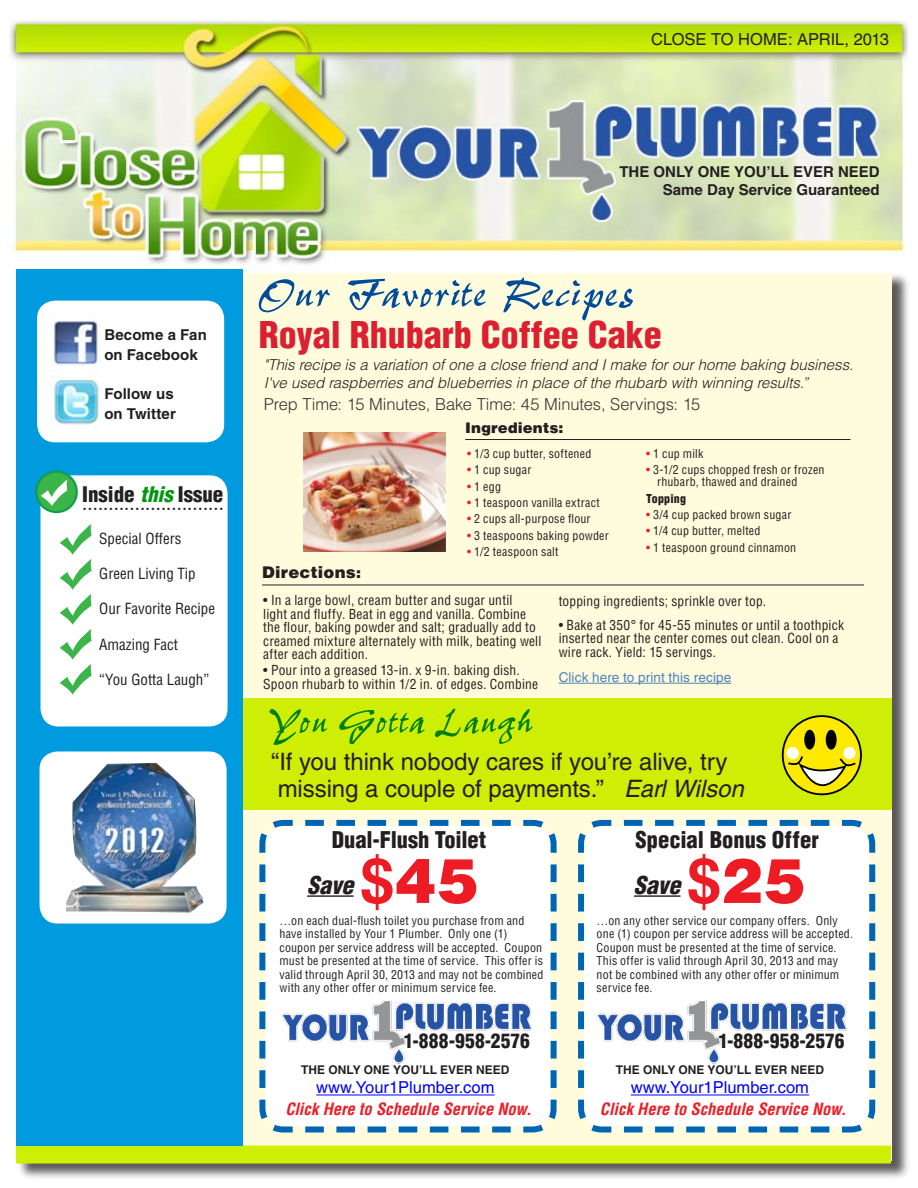
<style>
.page{position:relative;width:918px;height:1188px;background:#fff}
.page>*{position:absolute;margin:0;border:0;box-sizing:border-box;transform-origin:0 0}
.t1{font:900 63px "Helvetica";color:#ed1c24}
.t2{font:900 condensed 36px "Helvetica";color:#dc202f}
.t3{font:24px/27px "Helvetica";letter-spacing:-.005em;color:#231f20}
.t4{font:italic 900 condensed 24px "Helvetica";letter-spacing:-.005em;color:#231f20}
.t5{font:900 condensed 22.5px "Helvetica";color:#231f20}
.t6{font:21px "Times";color:#231f20}
.t7{font:900 condensed 21px "Helvetica";color:#231f20}
.t8{font:900 condensed 19.5px "Helvetica";letter-spacing:.01em;color:#231f20}
.t9{font:italic 700 condensed 16.5px "Helvetica";color:#ed1c24}
.t10{font:300 16.5px "Helvetica";letter-spacing:-.005em;color:#333}
.t11{font:16.5px "Helvetica";color:#00f}
.t12{font:16.5px "Helvetica";letter-spacing:-.005em;color:#231f20}
.t13{font:900 16.5px "Helvetica";letter-spacing:.01em;color:#231f20}
.t14{font:italic 300 15px/18px "Helvetica";letter-spacing:-.005em;color:#231f20}
.t15{font:700 15px/19.5px "Helvetica";color:#231f20}
.t16{font:condensed 15px "Helvetica";color:#231f20}
.t17{font:900 15px "Helvetica";color:#231f20}
.t18{font:condensed 13.5px/13.5px "Helvetica";letter-spacing:.015em;color:#231f20}
.t19{font:13.5px "Helvetica";letter-spacing:.01em;color:#4f81bd}
.t20{font:condensed 12px/13.5px "Helvetica";letter-spacing:.02em;color:#231f20}
.t21{font:700 12px "Helvetica";color:#231f20}
.t22{font:900 condensed 12px "Helvetica";letter-spacing:.015em;color:#231f20}
.s1{font-style:italic;color:#00970f}
.s2{color:#ed1c24}
.s3{font-size:15px}
.s4{font-style:italic}
.s5{font-weight:700}
</style>
<div class="page">
<div style="left:16px;top:270px;width:895px;height:911px;background:#231f20;opacity:.75"></div>
<div style="left:15px;top:270px;width:877px;height:891px;background:#fffcdd"></div>
<div style="left:243px;top:698px;width:649px;height:112px;background:#ceee05"></div>
<div style="left:783px;top:716px;width:78px;height:78px;background:#feea00;border-radius:50%"></div>
<div style="left:782px;top:715px;width:80px;height:80px;border:2px solid #000;border-radius:50%"></div>
<div style="left:804px;top:730px;width:11px;height:20px;background:#000;border-radius:50%"></div>
<div style="left:826px;top:730px;width:11px;height:20px;background:#000;border-radius:50%"></div>
<div style="left:787px;top:747px;width:12px;height:12px;background:#fff;border-radius:50%"></div>
<div style="left:843px;top:747px;width:13px;height:12px;background:#fff;border-radius:50%"></div>
<svg style="left:786px;top:755px;width:71px;height:32px"></svg>
<div style="left:16px;top:1146px;width:875px;height:18px;background:#ceee05"></div>
<img style="left:303px;top:432px;width:142px;height:120px">
<svg style="left:259px;top:278px;width:374px;height:42px"></svg>
<svg style="left:269px;top:709px;width:264px;height:36px"></svg>
<hr style="left:465px;top:439px;width:385px;height:1px;background:#231f20">
<hr style="left:262px;top:585px;width:602px;height:1px;background:#231f20">
<hr style="left:559px;top:683px;width:172px;height:1px;background:#4f81bd">
<img style="left:4px;top:20px;width:904px;height:253px">
<div style="left:16px;top:270px;width:227px;height:876px;background:#009bdf"></div>
<svg style="left:259px;top:819px;width:298px;height:314px;background:#f0f5f8"></svg>
<svg style="left:578px;top:819px;width:298px;height:314px;background:#f0f5f8"></svg>
<hr style="left:634px;top:895px;width:46px;height:2px;background:#231f20">
<hr style="left:631px;top:1095px;width:178px;height:1px;background:#00f">
<img style="left:589px;top:991px;width:264px;height:76px">
<hr style="left:316px;top:1095px;width:178px;height:1px;background:#00f">
<img style="left:275px;top:991px;width:264px;height:76px">
<div style="left:37px;top:301px;width:187px;height:141px;background:#fff;border-radius:18px"></div>
<img style="left:54px;top:319px;width:45px;height:106px">
<div style="left:40px;top:475px;width:188px;height:251px;background:#fff;border-radius:18px"></div>
<svg style="left:60px;top:524px;width:32px;height:171px"></svg>
<svg style="left:36px;top:472px;width:41px;height:40px"></svg>
<div style="left:35px;top:471px;width:43px;height:42px;border:2px solid #109d49;border-radius:50%"></div>
<svg style="left:40px;top:481px;width:28px;height:24px"></svg>
<hr style="left:307px;top:895px;width:47px;height:2px;background:#231f20">
<div style="left:40px;top:752px;width:187px;height:172px;background:#fff;border-radius:18px"></div>
<img style="left:66px;top:763px;width:137px;height:149px">
<h3 class="t12" style="left:651px;top:29px;width:239px">CLOSE TO HOME: APRIL, 2013</h3>
<p class="t15" style="left:619px;top:163px;width:262px;line-height:18px;text-align:right">THE ONLY ONE YOU’LL EVER NEED<br>Same Day Service Guaranteed</p>
<p class="t15" style="left:104px;top:325px;width:104px">Become a Fan on Facebook</p>
<p class="t15" style="left:104px;top:384px;width:73px">Follow us on Twitter</p>
<h3 class="t7" style="left:82px;top:481px;width:143px">Inside <span class="s1">this</span> Issue</h3>
<h3 class="t6" style="left:82px;top:489px;width:143px">...........................</h3>
<p class="t16" style="left:99px;top:529px;width:84px">Special Offers</p>
<p class="t16" style="left:99px;top:564px;width:98px">Green Living Tip</p>
<p class="t16" style="left:99px;top:599px;width:117px">Our Favorite Recipe</p>
<p class="t16" style="left:99px;top:635px;width:80px">Amazing Fact</p>
<p class="t16" style="left:99px;top:670px;width:112px">“You Gotta Laugh”</p>
<h2 class="t2" style="left:259px;top:312px;width:405px">Royal Rhubarb Coffee Cake</h2>
<p class="t14" style="left:264px;top:355px;width:591px">"This recipe is a variation of one a close friend and I make for our home baking business.<br>I've used raspberries and blueberries in place of the rhubarb with winning results.”</p>
<h3 class="t10" style="left:264px;top:394px;width:438px">Prep Time: 15 Minutes, Bake Time: 45 Minutes, Servings: 15</h3>
<p class="t20" style="left:467px;top:447px;width:126px"><span class="s2">•</span> 1/3 cup butter, softened</p>
<p class="t20" style="left:467px;top:463px;width:66px"><span class="s2">•</span> 1 cup sugar</p>
<p class="t20" style="left:467px;top:479px;width:35px"><span class="s2">•</span> 1 egg</p>
<p class="t20" style="left:467px;top:496px;width:134px"><span class="s2">•</span> 1 teaspoon vanilla extract</p>
<p class="t20" style="left:467px;top:512px;width:125px"><span class="s2">•</span> 2 cups all-purpose flour</p>
<p class="t20" style="left:467px;top:528px;width:143px"><span class="s2">•</span> 3 teaspoons baking powder</p>
<p class="t20" style="left:467px;top:545px;width:93px"><span class="s2">•</span> 1/2 teaspoon salt</p>
<p class="t17" style="left:465px;top:418px;width:100px">Ingredients:</p>
<p class="t20" style="left:646px;top:447px;width:59px"><span class="s2">•</span> 1 cup milk</p>
<p class="t20" style="left:657px;top:464px;width:169px;line-height:12px;text-indent:-11px"><span class="s2">•</span> 3-1/2 cups chopped fresh or frozen rhubarb, thawed and drained</p>
<p class="t22" style="left:646px;top:491px;width:41px">Topping</p>
<p class="t20" style="left:646px;top:508px;width:147px"><span class="s2">•</span> 3/4 cup packed brown sugar</p>
<p class="t20" style="left:646px;top:524px;width:116px"><span class="s2">•</span> 1/4 cup butter, melted</p>
<p class="t20" style="left:646px;top:540px;width:151px"><span class="s2">•</span> 1 teaspoon ground cinnamon</p>
<h3 class="t13" style="left:262px;top:562px;width:101px">Directions<span class="s3">:</span></h3>
<p class="t18" style="left:263px;top:593px;width:280px">• In a large bowl, cream butter and sugar until<br>light and fluffy. Beat in egg and vanilla. Combine the flour, baking powder and salt; gradually add to creamed mixture alternately with milk, beating well after each addition.</p>
<p class="t18" style="left:263px;top:663px;width:276px">• Pour into a greased 13-in. x 9-in. baking dish.<br>Spoon rhubarb to within 1/2 in. of edges. Combine</p>
<p class="t18" style="left:559px;top:594px;width:209px">topping ingredients; sprinkle over top.</p>
<p class="t18" style="left:559px;top:618px;width:287px">• Bake at 350° for 45-55 minutes or until a toothpick inserted near the center comes out clean. Cool on a wire rack. Yield: 15 servings.</p>
<p class="t19" style="left:559px;top:669px;width:174px">Click here to print this recipe</p>
<h3 class="t3" style="left:271px;top:748px;width:474px">“If you think nobody cares if you’re alive, try missing a couple of payments.” <span class="s4">Earl Wilson</span></h3>
<h3 class="t5" style="left:332px;top:826px;width:156px">Dual-Flush Toilet</h3>
<h1 class="t1" style="left:360px;top:843px;width:121px"><span class="s5">$</span>45</h1>
<h3 class="t4" style="left:307px;top:870px;width:48px">Save</h3>
<h3 class="t5" style="left:636px;top:826px;width:185px">Special Bonus Offer</h3>
<h1 class="t1" style="left:686px;top:843px;width:121px"><span class="s5">$</span>25</h1>
<h3 class="t4" style="left:634px;top:870px;width:48px">Save</h3>
<p class="t20" style="left:279px;top:913px;width:266px">…on each dual-flush toilet you purchase from and have installed by Your 1 Plumber. Only one (1) coupon per service address will be accepted. Coupon must be presented at the time of service. This offer is valid through April 30, 2013 and may not be combined with any other offer or minimum service fee.</p>
<p class="t20" style="left:597px;top:913px;width:258px">…on any other service our company offers. Only one (1) coupon per service address will be accepted.<br>Coupon must be presented at the time of service.<br>This offer is valid through April 30, 2013 and may not be combined with any other offer or minimum service fee.</p>
<h3 class="t8" style="left:404px;top:1028px;width:128px">1-888-958-2576</h3>
<h3 class="t8" style="left:718px;top:1028px;width:128px">1-888-958-2576</h3>
<p class="t21" style="left:301px;top:1062px;width:210px">THE ONLY ONE YOU’LL EVER NEED</p>
<h3 class="t11" style="left:316px;top:1078px;width:180px">www.Your1Plumber.com</h3>
<p class="t21" style="left:616px;top:1062px;width:210px">THE ONLY ONE YOU’LL EVER NEED</p>
<h3 class="t11" style="left:631px;top:1078px;width:180px">www.Your1Plumber.com</h3>
<h3 class="t9" style="left:285px;top:1099px;width:248px">Click Here to Schedule Service Now.</h3>
<h3 class="t9" style="left:600px;top:1099px;width:248px">Click Here to Schedule Service Now.</h3>
</div>
